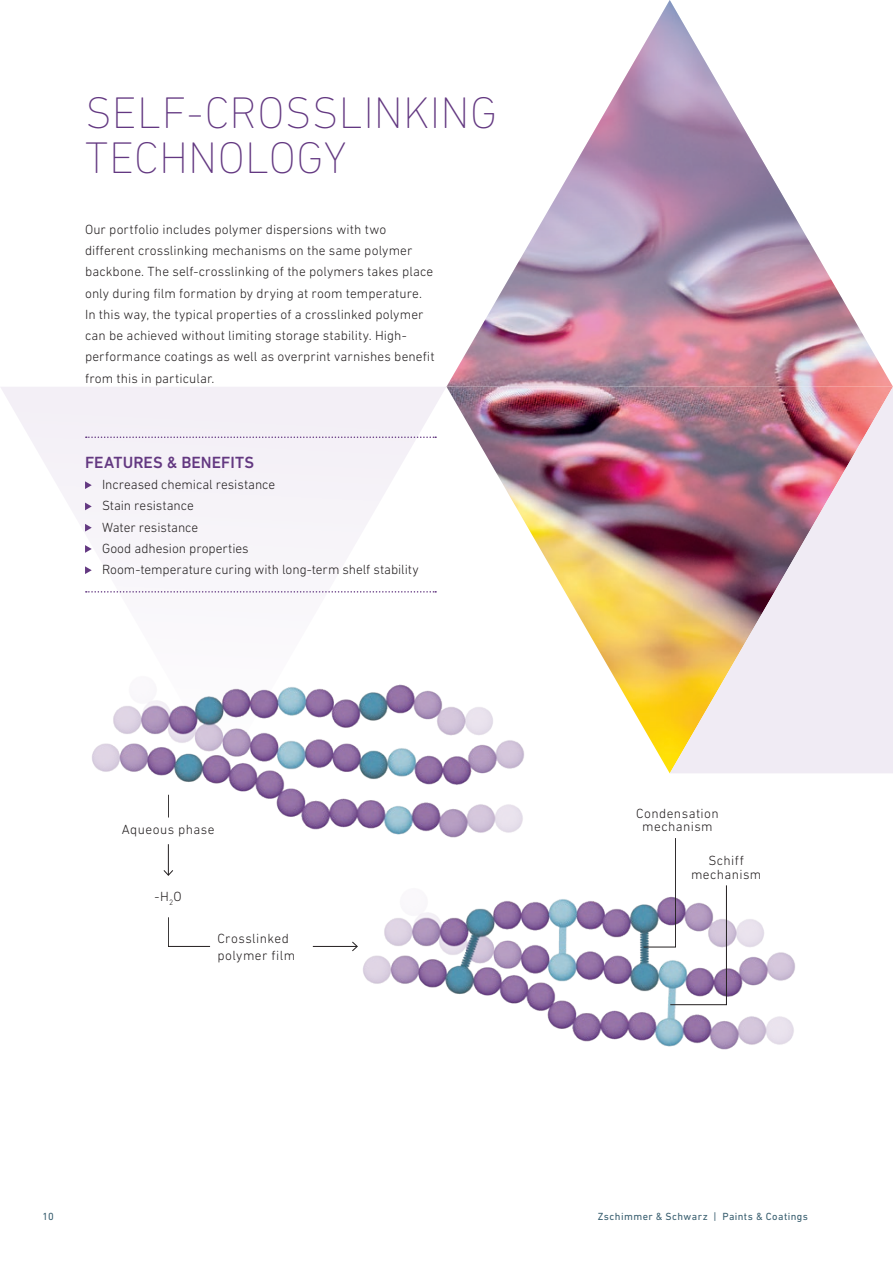
<style>
.page{position:relative;width:893px;height:1263px;background:#fff}
.page>*{position:absolute;margin:0;border:0;box-sizing:border-box;transform-origin:0 0}
.ZS_INNEN_HEAD{font:200 45px/45px "DIN Next LT Pro";letter-spacing:.005em;color:#633881}
.ZS_Fließtext_Zwische{font:500 16.5px "DIN Next LT Pro";letter-spacing:.005em;color:#633881}
.ZS_FLIESSTEXT{font:300 13.5px/21.3px "DIN Next LT Pro";letter-spacing:.005em;color:#231f20}
.Produktfolder_Fließt{font:300 13.5px "DIN Next LT Pro";letter-spacing:-.005em;color:#231f20}
.ZS_INNEN_HEAD-2{font:300 13.5px/13.5px "DIN Next LT Pro";letter-spacing:.03em;color:#231f20;text-align:center}
.t1{font:10.5px "DIN Next LT Pro";letter-spacing:.04em;color:#375d6e}
</style>
<div class="page">
<img style="left:446px;top:387px;width:224px;height:386px">
<svg style="left:1px;top:387px;width:445px;height:206px;fill:#f6f3f8"></svg>
<img style="left:670px;top:387px;width:223px;height:386px">
<svg style="left:446px;top:0;width:447px;height:387px"></svg>
<svg style="left:86px;top:436px;width:350px;height:2px"></svg>
<svg style="left:86px;top:591px;width:350px;height:2px"></svg>
<svg style="left:85px;top:481px;width:7px;height:8px"></svg>
<svg style="left:85px;top:503px;width:7px;height:7px"></svg>
<svg style="left:85px;top:524px;width:7px;height:7px"></svg>
<svg style="left:85px;top:545px;width:7px;height:8px"></svg>
<svg style="left:85px;top:566px;width:7px;height:8px"></svg>
<img style="left:92px;top:659px;width:443px;height:192px">
<hr style="left:168px;top:844px;width:1px;height:31px;background:#231f20">
<svg style="left:163px;top:870px;width:10px;height:6px"></svg>
<hr style="left:313px;top:946px;width:44px;height:1px;background:#231f20">
<svg style="left:352px;top:941px;width:5px;height:10px"></svg>
<svg style="left:168px;top:795px;width:1px;height:22px"></svg>
<svg style="left:168px;top:917px;width:42px;height:30px"></svg>
<img style="left:357px;top:899px;width:438px;height:151px">
<svg style="left:643px;top:838px;width:84px;height:167px"></svg>
<p class="ZS_INNEN_HEAD" style="left:85px;top:89px;width:414px">SELF-CROSSLINKING<br>TECHNOLOGY</p>
<p class="ZS_FLIESSTEXT" style="left:85px;top:218px;width:351px">Our portfolio includes polymer dispersions with two different crosslinking mechanisms on the same polymer backbone. The self-crosslinking of the polymers takes place only during film formation by drying at room temperature.<br>In this way, the typical properties of a crosslinked polymer can be achieved without limiting storage stability. High&shy;performance coatings as well as overprint varnishes benefit from this in particular.</p>
<p class="ZS_Fließtext_Zwische" style="left:85px;top:453px;width:170px">FEATURES &amp; BENEFITS</p>
<p class="Produktfolder_Fließt" style="left:102px;top:477px;width:175px">Increased chemical resistance</p>
<p class="Produktfolder_Fließt" style="left:102px;top:498px;width:93px">Stain resistance</p>
<p class="Produktfolder_Fließt" style="left:102px;top:519px;width:98px">Water resistance</p>
<p class="Produktfolder_Fließt" style="left:102px;top:540px;width:148px">Good adhesion properties</p>
<p class="Produktfolder_Fließt" style="left:102px;top:562px;width:318px">Room-temperature curing with long-term shelf stability</p>
<p class="ZS_INNEN_HEAD-2" style="left:122px;top:822px;width:94px">Aqueous phase</p>
<p class="ZS_INNEN_HEAD-2" style="left:154px;top:889px;width:29px">-H<sub>2</sub>O</p>
<p class="ZS_INNEN_HEAD-2" style="left:217px;top:930px;width:79px;line-height:16.5px;text-align:left">Crosslinked polymer film</p>
<p class="ZS_INNEN_HEAD-2" style="left:636px;top:806px;width:84px">Condensation mechanism</p>
<p class="ZS_INNEN_HEAD-2" style="left:691px;top:854px;width:72px">Schiff mechanism</p>
<p class="t1" style="left:43px;top:1210px;width:13px">10</p>
<p class="t1" style="left:598px;top:1210px;width:212px">Zschimmer &amp; Schwarz | Paints &amp; Coatings</p>
</div>
